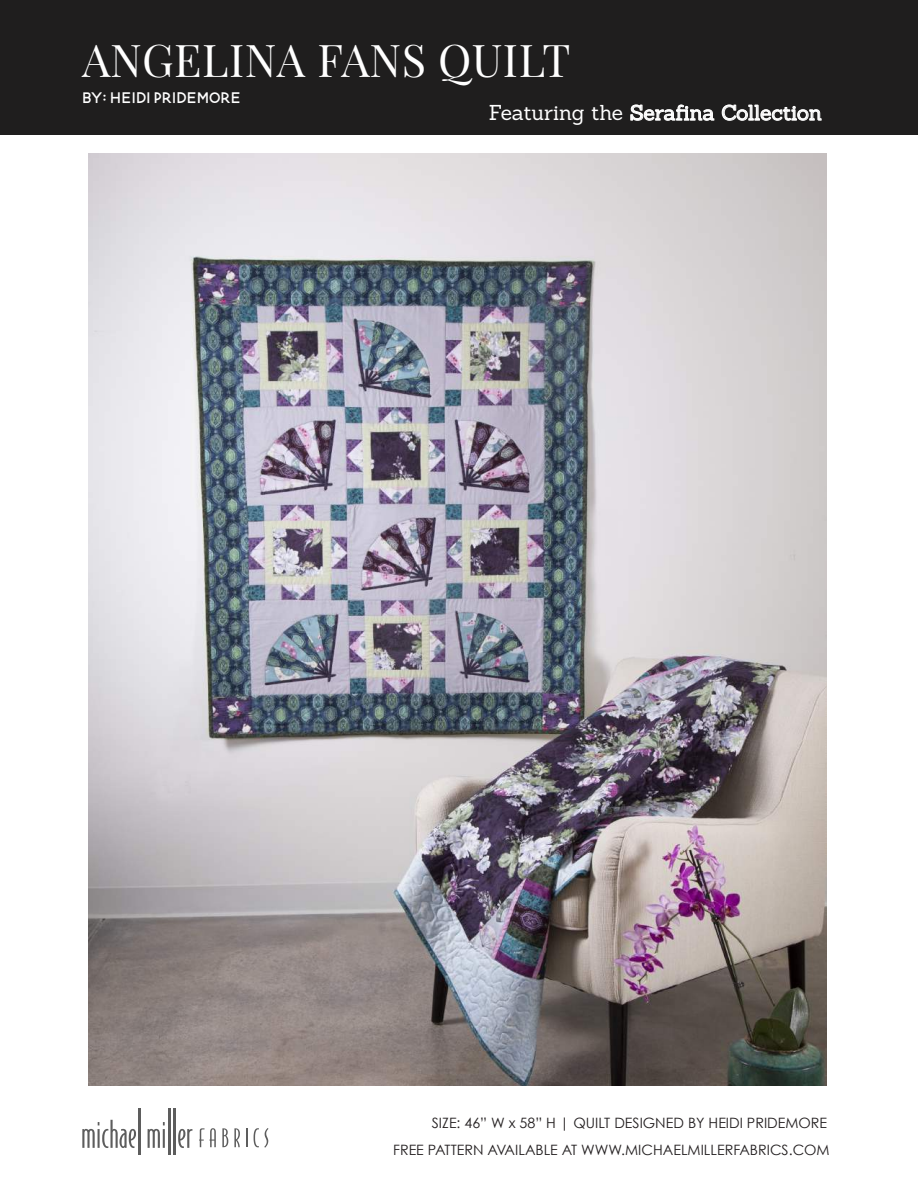
<style>
.page{position:relative;width:918px;height:1188px;background:#fff}
.page>*{position:absolute;margin:0;border:0;box-sizing:border-box;transform-origin:0 0}
.t1{font:45px "Playfair Display";letter-spacing:.01em;color:#fff}
.t2{font:27px "Blooming Elegant Sans";color:#fff}
.t3{font:21px "Sanchez";letter-spacing:-.005em;color:#fff}
.t4{font:14.25px/26.4px "Century Gothic";color:#231f20;text-align:right}
</style>
<div class="page">
<div style="left:0;top:0;width:918px;height:134px;background:#1f1e1e"></div>
<svg style="left:82px;top:1120px;width:54px;height:28px"></svg>
<hr style="left:138px;top:1109px;width:2px;height:46px;background:#5d5d5d">
<svg style="left:148px;top:1122px;width:17px;height:26px"></svg>
<hr style="left:168px;top:1109px;width:2px;height:46px;background:#5d5d5d">
<hr style="left:174px;top:1109px;width:2px;height:46px;background:#5d5d5d">
<svg style="left:178px;top:1129px;width:14px;height:19px"></svg>
<svg style="left:199px;top:1128px;width:17px;height:19px"></svg>
<svg style="left:222px;top:1128px;width:6px;height:19px"></svg>
<svg style="left:234px;top:1128px;width:6px;height:19px"></svg>
<svg style="left:246px;top:1128px;width:1px;height:19px"></svg>
<svg style="left:254px;top:1128px;width:14px;height:20px"></svg>
<svg style="left:630px;top:105px;width:84px;height:16px"></svg>
<svg style="left:722px;top:105px;width:100px;height:16px"></svg>
<img style="left:88px;top:153px;width:738px;height:933px">
<h1 class="t1" style="left:82px;top:32px;width:490px">ANGELINA FANS QUILT</h1>
<h3 class="t3" style="left:489px;top:99px;width:335px">Featuring the Serafina Collection</h3>
<h2 class="t2" style="left:82px;top:78px;width:160px">By: Heidi Pridemore</h2>
<p class="t4" style="left:393px;top:1110px;width:438px">SIZE: 46” W x 58” H | QUILT DESIGNED BY HEIDI PRIDEMORE<br>FREE PATTERN AVAILABLE AT WWW.MICHAELMILLERFABRICS.COM</p>
</div>
